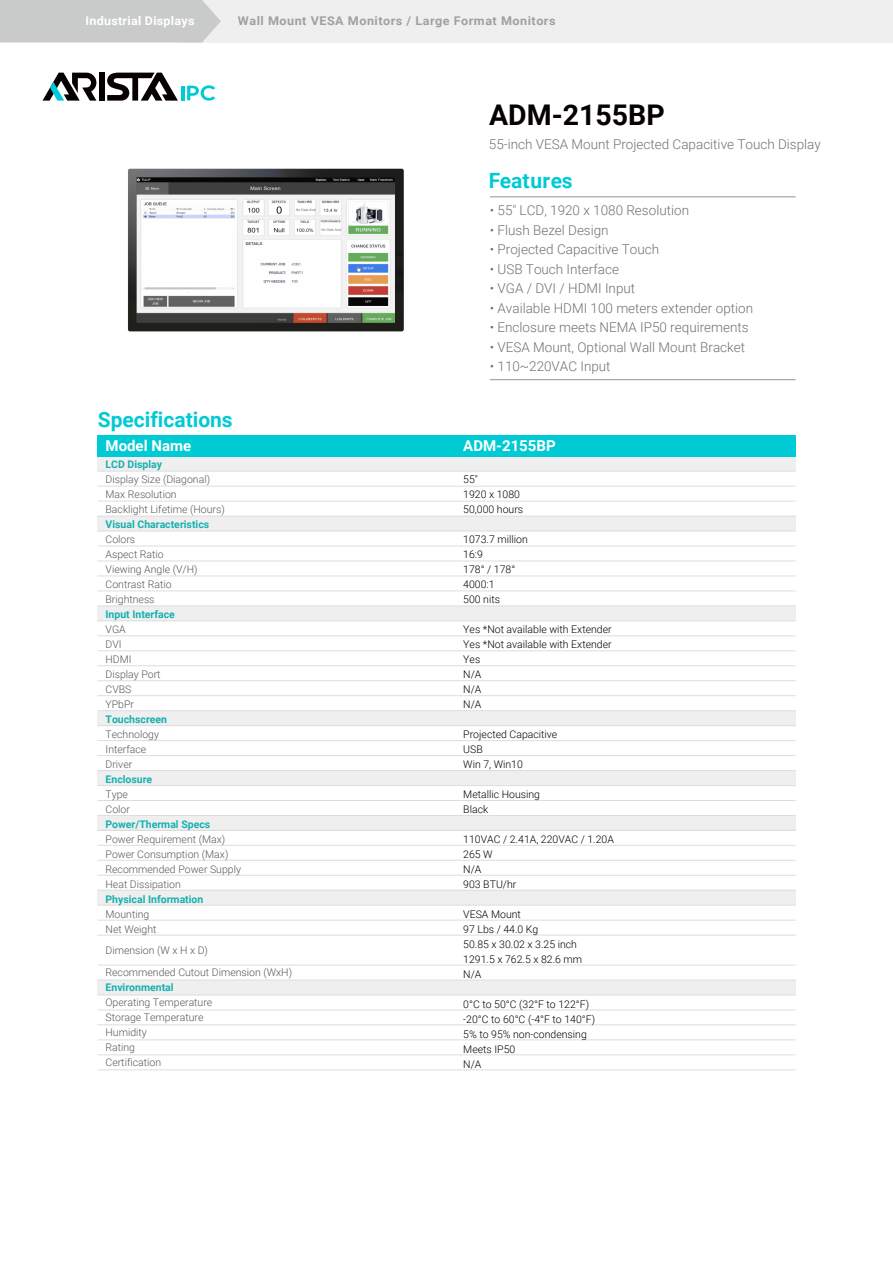
<style>
.page{position:relative;width:893px;height:1263px;background:#fff}
.page>*{position:absolute;margin:0;border:0;box-sizing:border-box;transform-origin:0 0}
.t1{font:700 28.5px "Roboto";color:#060001}
.t2{font:700 21px "Roboto";color:#00cad4}
.t3{font:700 15px "Roboto";color:#fff}
.t4{font:300 13.5px "Roboto";color:#727171}
.t5{font:700 12px "Roboto";letter-spacing:.04em;color:#9fa0a0;scale:1.05 1}
.t6{font:700 12px "Roboto";letter-spacing:.02em;color:#fff;scale:1.05 1}
.t7{font:300 10.5px/15px "Roboto";color:#595757}
.t8{font:300 10.5px/15px "Roboto";color:#000}
.t9{font:700 10.5px "Roboto";color:#17afaf}
</style>
<div class="page">
<hr style="left:490px;top:196px;width:306px;height:1px;background:#9fa0a0">
<hr style="left:490px;top:379px;width:306px;height:1px;background:#9fa0a0">
<div style="left:97px;top:435px;width:699px;height:23px;background:#00cad4"></div>
<div style="left:97px;top:458px;width:699px;height:13px;background:#efefef"></div>
<div style="left:97px;top:516px;width:699px;height:15px;background:#efefef"></div>
<div style="left:97px;top:606px;width:699px;height:15px;background:#efefef"></div>
<div style="left:97px;top:711px;width:699px;height:15px;background:#efefef"></div>
<div style="left:97px;top:770px;width:699px;height:15px;background:#efefef"></div>
<div style="left:97px;top:815px;width:699px;height:15px;background:#efefef"></div>
<div style="left:97px;top:890px;width:699px;height:15px;background:#efefef"></div>
<div style="left:97px;top:980px;width:699px;height:15px;background:#efefef"></div>
<hr style="left:97px;top:486px;width:699px;height:1px;background:#dcdddd">
<hr style="left:97px;top:501px;width:699px;height:1px;background:#dcdddd">
<hr style="left:97px;top:471px;width:699px;height:1px;background:#dcdddd">
<hr style="left:97px;top:516px;width:699px;height:1px;background:#dcdddd">
<hr style="left:97px;top:531px;width:699px;height:1px;background:#dcdddd">
<hr style="left:97px;top:546px;width:699px;height:1px;background:#dcdddd">
<hr style="left:97px;top:561px;width:699px;height:1px;background:#dcdddd">
<hr style="left:97px;top:575px;width:699px;height:1px;background:#dcdddd">
<hr style="left:97px;top:590px;width:699px;height:1px;background:#dcdddd">
<hr style="left:97px;top:605px;width:699px;height:1px;background:#dcdddd">
<hr style="left:97px;top:620px;width:699px;height:1px;background:#dcdddd">
<hr style="left:97px;top:635px;width:699px;height:1px;background:#dcdddd">
<hr style="left:97px;top:650px;width:699px;height:1px;background:#dcdddd">
<hr style="left:97px;top:665px;width:699px;height:1px;background:#dcdddd">
<hr style="left:97px;top:680px;width:699px;height:1px;background:#dcdddd">
<hr style="left:97px;top:695px;width:699px;height:1px;background:#dcdddd">
<hr style="left:97px;top:710px;width:699px;height:1px;background:#dcdddd">
<hr style="left:97px;top:725px;width:699px;height:1px;background:#dcdddd">
<hr style="left:97px;top:740px;width:699px;height:1px;background:#dcdddd">
<hr style="left:97px;top:755px;width:699px;height:1px;background:#dcdddd">
<hr style="left:97px;top:770px;width:699px;height:1px;background:#dcdddd">
<hr style="left:97px;top:785px;width:699px;height:1px;background:#dcdddd">
<hr style="left:97px;top:800px;width:699px;height:1px;background:#dcdddd">
<hr style="left:97px;top:815px;width:699px;height:1px;background:#dcdddd">
<hr style="left:97px;top:845px;width:699px;height:1px;background:#dcdddd">
<hr style="left:97px;top:860px;width:699px;height:1px;background:#dcdddd">
<hr style="left:97px;top:830px;width:699px;height:1px;background:#dcdddd">
<hr style="left:97px;top:875px;width:699px;height:1px;background:#dcdddd">
<hr style="left:97px;top:890px;width:699px;height:1px;background:#dcdddd">
<hr style="left:97px;top:905px;width:699px;height:1px;background:#dcdddd">
<hr style="left:97px;top:920px;width:699px;height:1px;background:#dcdddd">
<hr style="left:97px;top:935px;width:699px;height:1px;background:#dcdddd">
<hr style="left:97px;top:965px;width:699px;height:1px;background:#dcdddd">
<hr style="left:97px;top:980px;width:699px;height:1px;background:#dcdddd">
<hr style="left:97px;top:1009px;width:699px;height:1px;background:#dcdddd">
<hr style="left:97px;top:1069px;width:699px;height:1px;background:#dcdddd">
<hr style="left:97px;top:1054px;width:699px;height:1px;background:#dcdddd">
<hr style="left:97px;top:1039px;width:699px;height:1px;background:#dcdddd">
<hr style="left:97px;top:1024px;width:699px;height:1px;background:#dcdddd">
<hr style="left:97px;top:994px;width:699px;height:1px;background:#dcdddd">
<div style="left:99px;top:73px;width:6px;height:28px;background:#060001"></div>
<svg style="left:43px;top:73px;width:53px;height:28px"></svg>
<svg style="left:107px;top:73px;width:71px;height:28px"></svg>
<hr style="left:181px;top:86px;width:3px;height:14px;background:#00cad4">
<svg style="left:187px;top:85px;width:28px;height:16px"></svg>
<div style="left:179px;top:0;width:714px;height:43px;background:#efefef"></div>
<div style="left:0;top:0;width:221px;height:43px;background:#c9caca"></div>
<img style="left:128px;top:168px;width:276px;height:164px">
<p class="t6" style="left:86px;top:12px;width:105px">Industrial Displays</p>
<p class="t5" style="left:238px;top:12px;width:304px">Wall Mount VESA Monitors / Large Format Monitors</p>
<h1 class="t1" style="left:489px;top:95px;width:177px">ADM-2155BP</h1>
<p class="t4" style="left:489px;top:135px;width:333px">55-inch VESA Mount Projected Capacitive Touch Display</p>
<h2 class="t2" style="left:489px;top:166px;width:85px">Features</h2>
<p class="t4" style="left:490px;top:201px;width:201px">• 55" LCD, 1920 x 1080 Resolution</p>
<p class="t4" style="left:490px;top:220px;width:120px">• Flush Bezel Design</p>
<p class="t4" style="left:490px;top:240px;width:171px">• Projected Capacitive Touch</p>
<p class="t4" style="left:490px;top:259px;width:131px">• USB Touch Interface</p>
<p class="t4" style="left:490px;top:279px;width:147px">• VGA / DVI / HDMI Input</p>
<p class="t4" style="left:490px;top:298px;width:265px">• Available HDMI 100 meters extender option</p>
<p class="t4" style="left:490px;top:318px;width:260px">• Enclosure meets NEMA IP50 requirements</p>
<p class="t4" style="left:490px;top:337px;width:257px">• VESA Mount, Optional Wall Mount Bracket</p>
<p class="t4" style="left:490px;top:357px;width:122px">• 110~220VAC Input</p>
<h2 class="t2" style="left:98px;top:405px;width:136px">Specifications</h2>
<h3 class="t3" style="left:106px;top:435px;width:87px">Model Name</h3>
<h3 class="t3" style="left:463px;top:435px;width:94px">ADM-2155BP</h3>
<p class="t9" style="left:106px;top:457px;width:58px">LCD Display</p>
<p class="t7" style="left:106px;top:471px;width:121px">Display Size (Diagonal)<br>Max Resolution<br>Backlight Lifetime (Hours)</p>
<p class="t9" style="left:106px;top:517px;width:105px">Visual Characteristics</p>
<p class="t7" style="left:106px;top:531px;width:93px">Colors<br>Aspect Ratio<br>Viewing Angle (V/H)<br>Contrast Ratio<br>Brightness</p>
<p class="t9" style="left:106px;top:607px;width:71px">Input Interface</p>
<p class="t7" style="left:106px;top:621px;width:57px">VGA<br>DVI<br>HDMI<br>Display Port<br>CVBS<br>YPbPr</p>
<p class="t9" style="left:106px;top:712px;width:63px">Touchscreen</p>
<p class="t7" style="left:106px;top:726px;width:55px">Technology<br>Interface<br>Driver</p>
<p class="t9" style="left:106px;top:772px;width:48px">Enclosure</p>
<p class="t7" style="left:106px;top:786px;width:26px">Type<br>Color</p>
<p class="t9" style="left:106px;top:817px;width:106px">Power/Thermal Specs</p>
<p class="t7" style="left:106px;top:831px;width:137px">Power Requirement (Max)<br>Power Consumption (Max)<br>Recommended Power Supply<br>Heat Dissipation</p>
<p class="t9" style="left:106px;top:892px;width:99px">Physical Information</p>
<p class="t7" style="left:106px;top:906px;width:52px">Mounting<br>Net Weight</p>
<p class="t7" style="left:106px;top:964px;width:188px">Recommended Cutout Dimension (WxH)</p>
<p class="t9" style="left:106px;top:980px;width:70px">Environmental</p>
<p class="t7" style="left:106px;top:994px;width:108px">Operating Temperature<br>Storage Temperature<br>Humidity<br>Rating<br>Certification</p>
<p class="t8" style="left:463px;top:471px;width:61px">55"<br>1920 x 1080<br>50,000 hours</p>
<p class="t8" style="left:463px;top:531px;width:66px">1073.7 million<br>16:9<br>178° / 178°<br>4000:1<br>500 nits</p>
<p class="t8" style="left:463px;top:621px;width:150px">Yes *Not available with Extender<br>Yes *Not available with Extender<br>Yes<br>N/A<br>N/A<br>N/A</p>
<p class="t8" style="left:463px;top:726px;width:96px">Projected Capacitive<br>USB<br>Win 7, Win10</p>
<p class="t8" style="left:463px;top:786px;width:78px">Metallic Housing<br>Black</p>
<p class="t8" style="left:463px;top:831px;width:152px">110VAC / 2.41A, 220VAC / 1.20A<br>265 W<br>N/A<br>903 BTU/hr</p>
<p class="t8" style="left:463px;top:906px;width:120px">VESA Mount<br>97 Lbs / 44.0 Kg<br>50.85 x 30.02 x 3.25 inch<br>1291.5 x 762.5 x 82.6 mm<br>N/A</p>
<p class="t8" style="left:463px;top:996px;width:133px">0°C to 50°C (32°F to 122°F) -20°C to 60°C (-4°F to 140°F)<br>5% to 95% non-condensing<br>Meets IP50<br>N/A</p>
<p class="t7" style="left:106px;top:943px;width:104px">Dimension (W x H x D)</p>
</div>
